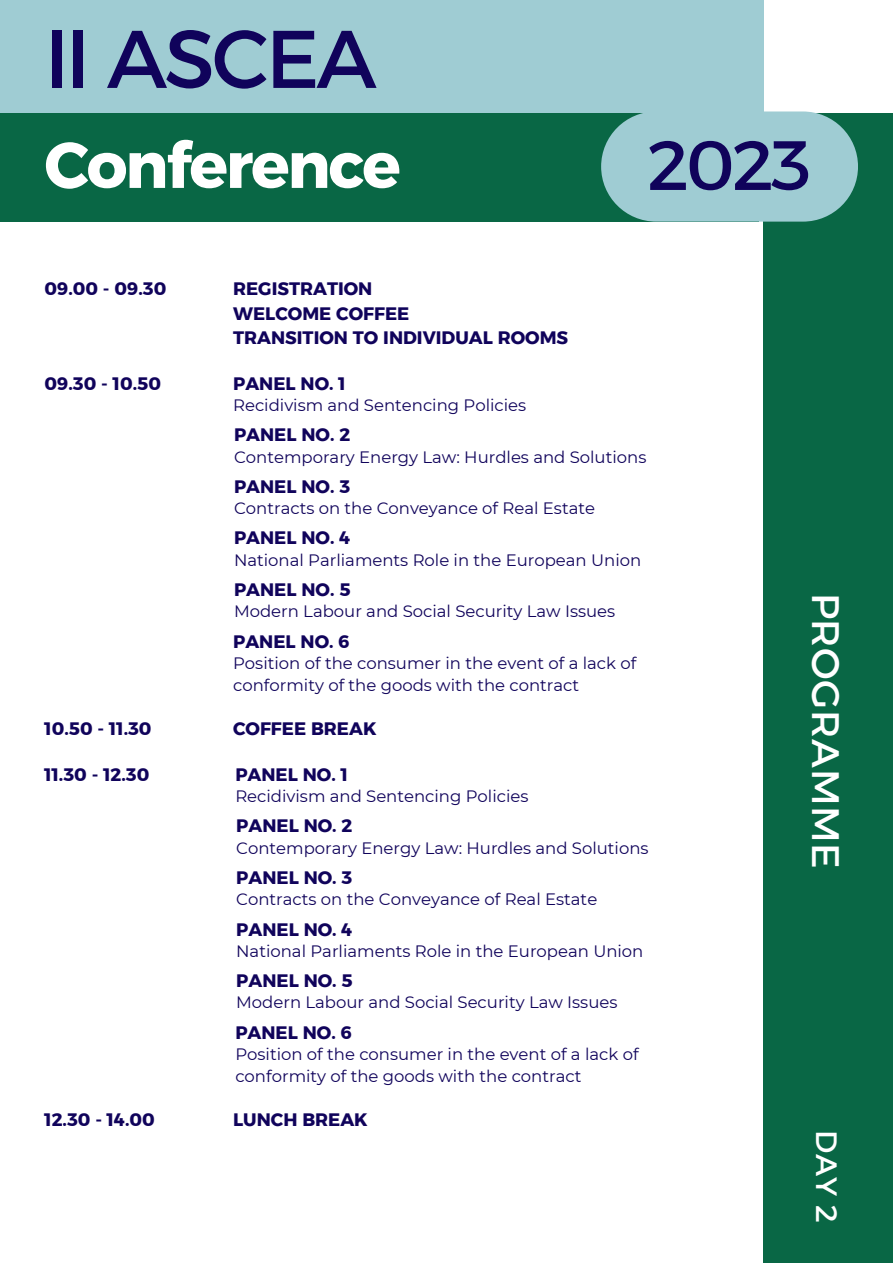
<style>
.page{position:relative;width:893px;height:1264px;background:#fff}
.page>*{position:absolute;margin:0;border:0;box-sizing:border-box;transform-origin:0 0}
.t1{font:81.45px "Kief Montaser Regular";letter-spacing:-.035em;color:#10035b}
.t2{font:69.45px "Kief Montaser Regular";color:#10035b}
.t3{font:64.2px "Kief Montaser Bold";letter-spacing:-.035em;color:#fff}
.t4{font:39px "Kief Montaser Regular";letter-spacing:.015em;color:#fff}
.t5{font:30px "Kief Montaser Regular";color:#fff}
.t6{font:18px "Kief Montaser Bold";color:#10035b}
.t7{font:16.5px/22.5px "Montserrat";color:#10035b}
</style>
<div class="page">
<div style="left:763px;top:113px;width:129px;height:1149px;background:#096745"></div>
<div style="left:0;top:109px;width:758px;height:113px;background:#096745"></div>
<div style="left:0;top:0;width:763px;height:113px;background:#9fccd3"></div>
<div style="left:601px;top:111px;width:256px;height:111px;background:#9fccd3;border-radius:55px"></div>
<p class="t1" style="left:44px;top:9px;width:333px">II ASCEA</p>
<p class="t3" style="left:44px;top:126px;width:358px">Conference</p>
<p class="t2" style="left:647px;top:123px;width:165px">2023</p>
<p class="t6" style="left:44px;top:277px;width:123px">09.00 - 09.30</p>
<p class="t6" style="left:233px;top:277px;width:141px">REGISTRATION</p>
<p class="t6" style="left:233px;top:302px;width:178px">WELCOME COFFEE</p>
<p class="t6" style="left:233px;top:327px;width:336px">TRANSITION TO INDIVIDUAL ROOMS</p>
<p class="t6" style="left:44px;top:372px;width:118px">09.30 - 10.50</p>
<p class="t6" style="left:233px;top:372px;width:114px">PANEL NO. 1</p>
<p class="t7" style="left:233px;top:393px;width:294px">Recidivism and Sentencing Policies</p>
<p class="t6" style="left:234px;top:424px;width:118px">PANEL NO. 2</p>
<p class="t7" style="left:234px;top:445px;width:414px">Contemporary Energy Law: Hurdles and Solutions</p>
<p class="t6" style="left:234px;top:475px;width:118px">PANEL NO. 3</p>
<p class="t7" style="left:234px;top:497px;width:362px">Contracts on the Conveyance of Real Estate</p>
<p class="t6" style="left:234px;top:527px;width:118px">PANEL NO. 4</p>
<p class="t7" style="left:234px;top:548px;width:408px">National Parliaments Role in the European Union</p>
<p class="t6" style="left:234px;top:578px;width:118px">PANEL NO. 5</p>
<p class="t7" style="left:234px;top:600px;width:383px">Modern Labour and Social Security Law Issues</p>
<p class="t6" style="left:233px;top:630px;width:118px">PANEL NO. 6</p>
<p class="t7" style="left:233px;top:651px;width:404px">Position of the consumer in the event of a lack of conformity of the goods with the contract</p>
<p class="t6" style="left:44px;top:717px;width:109px">10.50 - 11.30</p>
<p class="t6" style="left:233px;top:717px;width:145px">COFFEE BREAK</p>
<p class="t6" style="left:44px;top:763px;width:106px">11.30 - 12.30</p>
<p class="t6" style="left:235px;top:763px;width:114px">PANEL NO. 1</p>
<p class="t7" style="left:235px;top:784px;width:294px">Recidivism and Sentencing Policies</p>
<p class="t6" style="left:236px;top:815px;width:118px">PANEL NO. 2</p>
<p class="t7" style="left:236px;top:836px;width:414px">Contemporary Energy Law: Hurdles and Solutions</p>
<p class="t6" style="left:236px;top:866px;width:118px">PANEL NO. 3</p>
<p class="t7" style="left:236px;top:888px;width:362px">Contracts on the Conveyance of Real Estate</p>
<p class="t6" style="left:236px;top:918px;width:118px">PANEL NO. 4</p>
<p class="t7" style="left:236px;top:939px;width:408px">National Parliaments Role in the European Union</p>
<p class="t6" style="left:236px;top:969px;width:118px">PANEL NO. 5</p>
<p class="t7" style="left:236px;top:991px;width:383px">Modern Labour and Social Security Law Issues</p>
<p class="t6" style="left:235px;top:1021px;width:118px">PANEL NO. 6</p>
<p class="t7" style="left:235px;top:1042px;width:404px">Position of the consumer in the event of a lack of conformity of the goods with the contract</p>
<p class="t6" style="left:44px;top:1108px;width:112px">12.30 - 14.00</p>
<p class="t6" style="left:233px;top:1108px;width:136px">LUNCH BREAK</p>
<p class="t4" style="left:850px;top:592px;width:278px;rotate:90deg">PROGRAMME</p>
<p class="t5" style="left:845px;top:1130px;width:94px;rotate:90deg">DAY 2</p>
</div>
